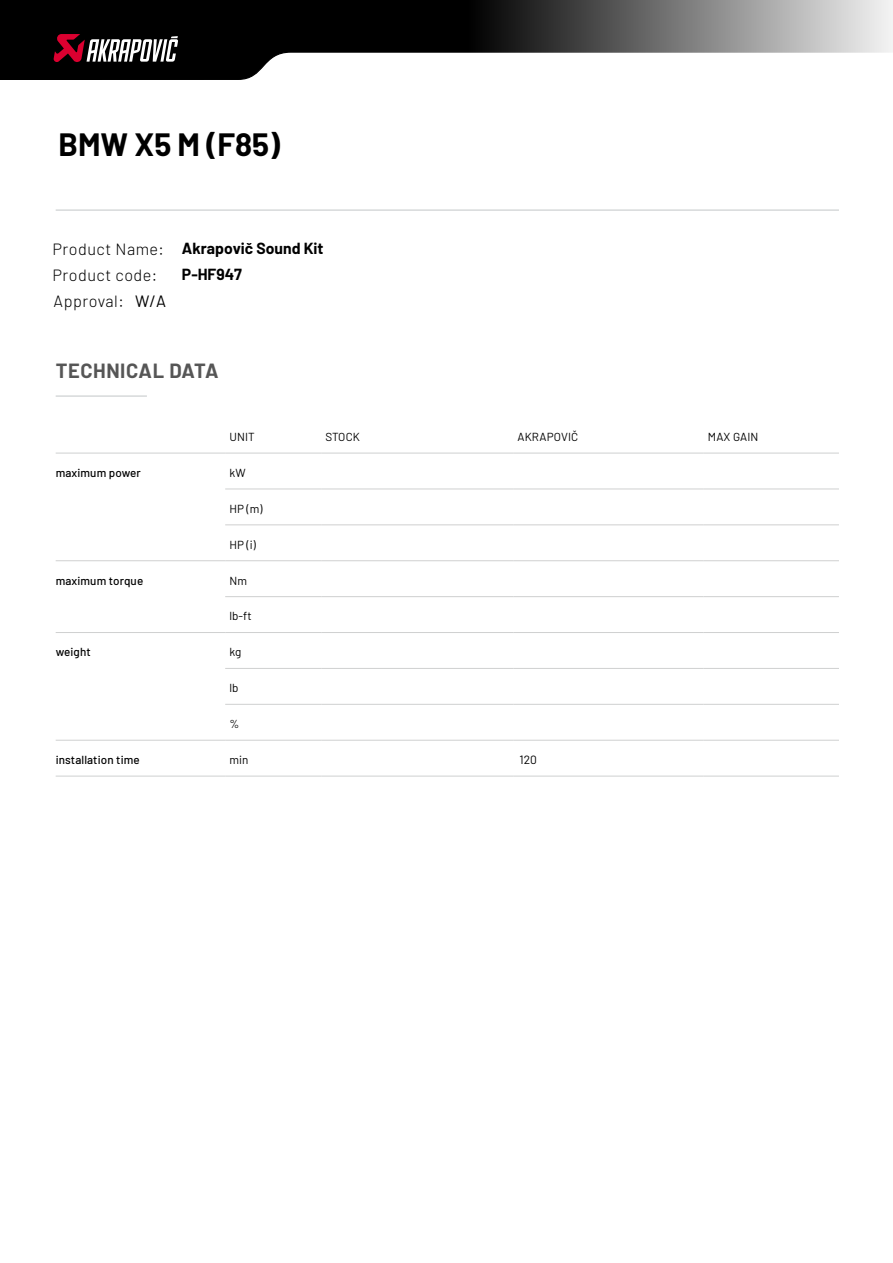
<style>
.page{position:relative;width:893px;height:1263px;background:#fff}
.page>*{position:absolute;margin:0;border:0;box-sizing:border-box;transform-origin:0 0}
.t1{font:700 31.5px "Barlow";color:#000}
.t2{font:700 20.1px "Barlow";letter-spacing:.03em;color:#565656}
.t3{font:16.35px "Barlow";color:#000}
.t4{font:300 16.2px "Barlow";letter-spacing:.03em;color:#000}
.t5{font:700 15.75px/26.2px "Barlow";color:#000}
.t6{font:12px "Barlow";color:#000}
.t7{font:11.7px "Barlow";letter-spacing:.01em;color:#000}
.t8{font:500 11.7px "Barlow";letter-spacing:.01em;color:#000}
</style>
<div class="page">
<svg style="left:0;top:0;width:893px;height:80px"></svg>
<svg style="left:53px;top:34px;width:125px;height:29px"></svg>
<hr style="left:56px;top:396px;width:91px;height:1px;background:#c3c6c7">
<hr style="left:56px;top:453px;width:169px;height:1px;background:#cfd0d0">
<hr style="left:225px;top:453px;width:96px;height:1px;background:#cfd0d0">
<hr style="left:321px;top:453px;width:192px;height:1px;background:#cfd0d0">
<hr style="left:513px;top:453px;width:191px;height:1px;background:#cfd0d0">
<hr style="left:704px;top:453px;width:135px;height:1px;background:#cfd0d0">
<hr style="left:225px;top:489px;width:96px;height:1px;background:#cfd0d0">
<hr style="left:321px;top:489px;width:192px;height:1px;background:#cfd0d0">
<hr style="left:513px;top:489px;width:191px;height:1px;background:#cfd0d0">
<hr style="left:704px;top:489px;width:135px;height:1px;background:#cfd0d0">
<hr style="left:225px;top:525px;width:96px;height:1px;background:#cfd0d0">
<hr style="left:321px;top:525px;width:192px;height:1px;background:#cfd0d0">
<hr style="left:513px;top:525px;width:191px;height:1px;background:#cfd0d0">
<hr style="left:704px;top:525px;width:135px;height:1px;background:#cfd0d0">
<hr style="left:56px;top:560px;width:169px;height:1px;background:#cfd0d0">
<hr style="left:225px;top:560px;width:96px;height:1px;background:#cfd0d0">
<hr style="left:321px;top:560px;width:192px;height:1px;background:#cfd0d0">
<hr style="left:513px;top:560px;width:191px;height:1px;background:#cfd0d0">
<hr style="left:704px;top:560px;width:135px;height:1px;background:#cfd0d0">
<hr style="left:225px;top:596px;width:96px;height:1px;background:#cfd0d0">
<hr style="left:321px;top:596px;width:192px;height:1px;background:#cfd0d0">
<hr style="left:513px;top:596px;width:191px;height:1px;background:#cfd0d0">
<hr style="left:704px;top:596px;width:135px;height:1px;background:#cfd0d0">
<hr style="left:56px;top:632px;width:169px;height:1px;background:#cfd0d0">
<hr style="left:225px;top:632px;width:96px;height:1px;background:#cfd0d0">
<hr style="left:321px;top:632px;width:192px;height:1px;background:#cfd0d0">
<hr style="left:513px;top:632px;width:191px;height:1px;background:#cfd0d0">
<hr style="left:704px;top:632px;width:135px;height:1px;background:#cfd0d0">
<hr style="left:225px;top:668px;width:96px;height:1px;background:#cfd0d0">
<hr style="left:321px;top:668px;width:192px;height:1px;background:#cfd0d0">
<hr style="left:513px;top:668px;width:191px;height:1px;background:#cfd0d0">
<hr style="left:704px;top:668px;width:135px;height:1px;background:#cfd0d0">
<hr style="left:225px;top:704px;width:96px;height:1px;background:#cfd0d0">
<hr style="left:321px;top:704px;width:192px;height:1px;background:#cfd0d0">
<hr style="left:513px;top:704px;width:191px;height:1px;background:#cfd0d0">
<hr style="left:704px;top:704px;width:135px;height:1px;background:#cfd0d0">
<hr style="left:56px;top:740px;width:169px;height:1px;background:#cfd0d0">
<hr style="left:225px;top:740px;width:96px;height:1px;background:#cfd0d0">
<hr style="left:321px;top:740px;width:192px;height:1px;background:#cfd0d0">
<hr style="left:513px;top:740px;width:191px;height:1px;background:#cfd0d0">
<hr style="left:704px;top:740px;width:135px;height:1px;background:#cfd0d0">
<hr style="left:56px;top:776px;width:169px;height:1px;background:#cfd0d0">
<hr style="left:225px;top:776px;width:96px;height:1px;background:#cfd0d0">
<hr style="left:321px;top:776px;width:192px;height:1px;background:#cfd0d0">
<hr style="left:513px;top:776px;width:191px;height:1px;background:#cfd0d0">
<hr style="left:704px;top:776px;width:135px;height:1px;background:#cfd0d0">
<hr style="left:56px;top:210px;width:783px;height:1px;background:#c3c6c7">
<h1 class="t1" style="left:58px;top:125px;width:223px">BMW X5 M (F85)</h1>
<h3 class="t4" style="left:53px;top:237px;width:113px">Product Name:</h3>
<h3 class="t4" style="left:53px;top:263px;width:106px">Product code:</h3>
<h3 class="t4" style="left:54px;top:289px;width:72px">Approval:</h3>
<h3 class="t3" style="left:135px;top:290px;width:32px">W/A</h3>
<h3 class="t5" style="left:182px;top:234px;width:143px">Akrapovič Sound Kit<br>P-HF947</h3>
<h2 class="t2" style="left:56px;top:356px;width:164px">TECHNICAL DATA</h2>
<p class="t7" style="left:229px;top:428px;width:27px">UNIT</p>
<p class="t7" style="left:325px;top:428px;width:36px">STOCK</p>
<p class="t7" style="left:517px;top:428px;width:62px">AKRAPOVIČ</p>
<p class="t7" style="left:708px;top:428px;width:52px">MAX GAIN</p>
<p class="t8" style="left:56px;top:464px;width:87px">maximum power</p>
<p class="t7" style="left:229px;top:464px;width:18px">kW</p>
<p class="t7" style="left:229px;top:500px;width:35px">HP (m)</p>
<p class="t7" style="left:229px;top:536px;width:28px">HP (i)</p>
<p class="t8" style="left:56px;top:572px;width:89px">maximum torque</p>
<p class="t7" style="left:229px;top:572px;width:19px">Nm</p>
<p class="t7" style="left:229px;top:608px;width:24px">lb-ft</p>
<p class="t8" style="left:56px;top:643px;width:37px">weight</p>
<p class="t7" style="left:229px;top:644px;width:14px">kg</p>
<p class="t7" style="left:229px;top:679px;width:11px">lb</p>
<p class="t7" style="left:229px;top:715px;width:11px">%</p>
<p class="t8" style="left:56px;top:751px;width:86px">installation time</p>
<p class="t7" style="left:229px;top:751px;width:21px">min</p>
<p class="t6" style="left:520px;top:752px;width:19px">120</p>
</div>
